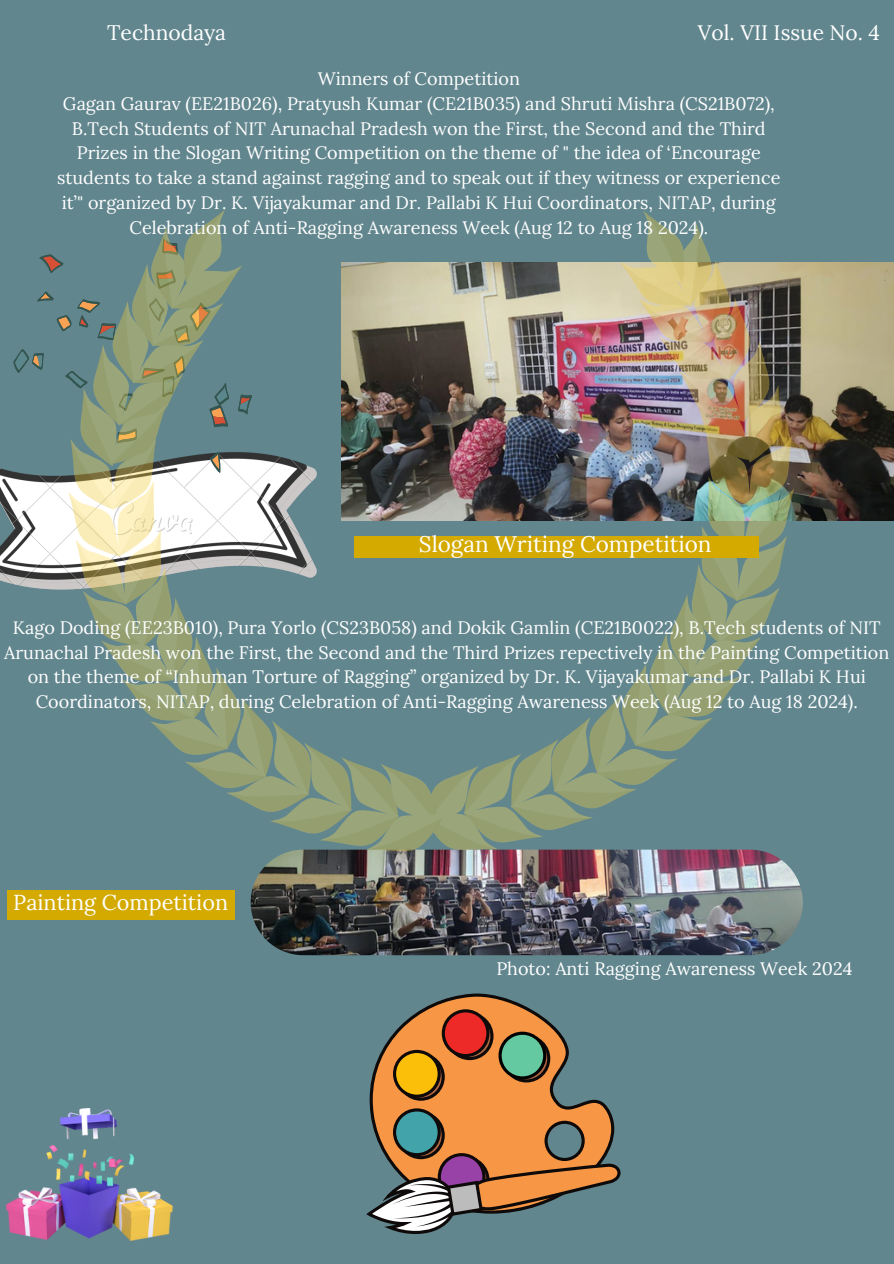
<style>
.page{position:relative;width:894px;height:1264px;background:#fff}
.page>*{position:absolute;margin:0;border:0;box-sizing:border-box;transform-origin:0 0}
.t1{font:22.5px "Lora";color:#fff}
.t2{font:21.6px "Lora";color:#fff}
.t3{font:21px "Lora";color:#fff}
.t4{font:18px/24.8px "Lora";color:#fff;text-align:center}
</style>
<div class="page">
<div style="left:0;top:0;width:893px;height:1263px;background:#62868e"></div>
<img style="left:810px;top:262px;width:82px;height:258px">
<img style="left:250px;top:866px;width:552px;height:89px">
<img style="left:0;top:468px;width:15px;height:117px">
<img style="left:15px;top:210px;width:795px;height:656px">
<img style="left:6px;top:1108px;width:167px;height:131px">
<svg style="left:369px;top:993px;width:239px;height:115px"></svg>
<svg style="left:393px;top:1009px;width:157px;height:91px;background:#c07f3e"></svg>
<svg style="left:366px;top:1108px;width:255px;height:125px"></svg>
<div style="left:354px;top:536px;width:404px;height:21px;background:#d4aa00"></div>
<div style="left:7px;top:890px;width:227px;height:29px;background:#d4aa00"></div>
<p class="t3" style="left:107px;top:19px;width:120px">Technodaya</p>
<h1 class="t3" style="left:697px;top:19px;width:183px">Vol. VII Issue No. 4</h1>
<p class="t4" style="left:318px;top:66px;width:203px">Winners of Competition</p>
<p class="t4" style="left:57px;top:91px;width:724px">Gagan Gaurav (EE21B026), Pratyush Kumar (CE21B035) and Shruti Mishra (CS21B072), B.Tech Students of NIT Arunachal Pradesh won the First, the Second and the Third Prizes in the Slogan Writing Competition on the theme of " the idea of ‘Encourage students to take a stand against ragging and to speak out if they witness or experience it’" organized by Dr. K. Vijayakumar and Dr. Pallabi K Hui Coordinators, NITAP, during Celebration of Anti-Ragging Awareness Week (Aug 12 to Aug 18 2024).</p>
<p class="t1" style="left:419px;top:529px;width:294px">Slogan Writing Competition</p>
<p class="t4" style="left:4px;top:615px;width:886px">Kago Doding (EE23B010), Pura Yorlo (CS23B058) and Dokik Gamlin (CE21B0022), B.Tech students of NIT Arunachal Pradesh won the First, the Second and the Third Prizes repectively in the Painting Competition on the theme of “Inhuman Torture of Ragging” organized by Dr. K. Vijayakumar and Dr. Pallabi K Hui Coordinators, NITAP, during Celebration of Anti-Ragging Awareness Week (Aug 12 to Aug 18 2024).</p>
<h1 class="t2" style="left:13px;top:888px;width:216px">Painting Competition</h1>
<p class="t4" style="left:496px;top:956px;width:357px">Photo: Anti Ragging Awareness Week 2024</p>
</div>
